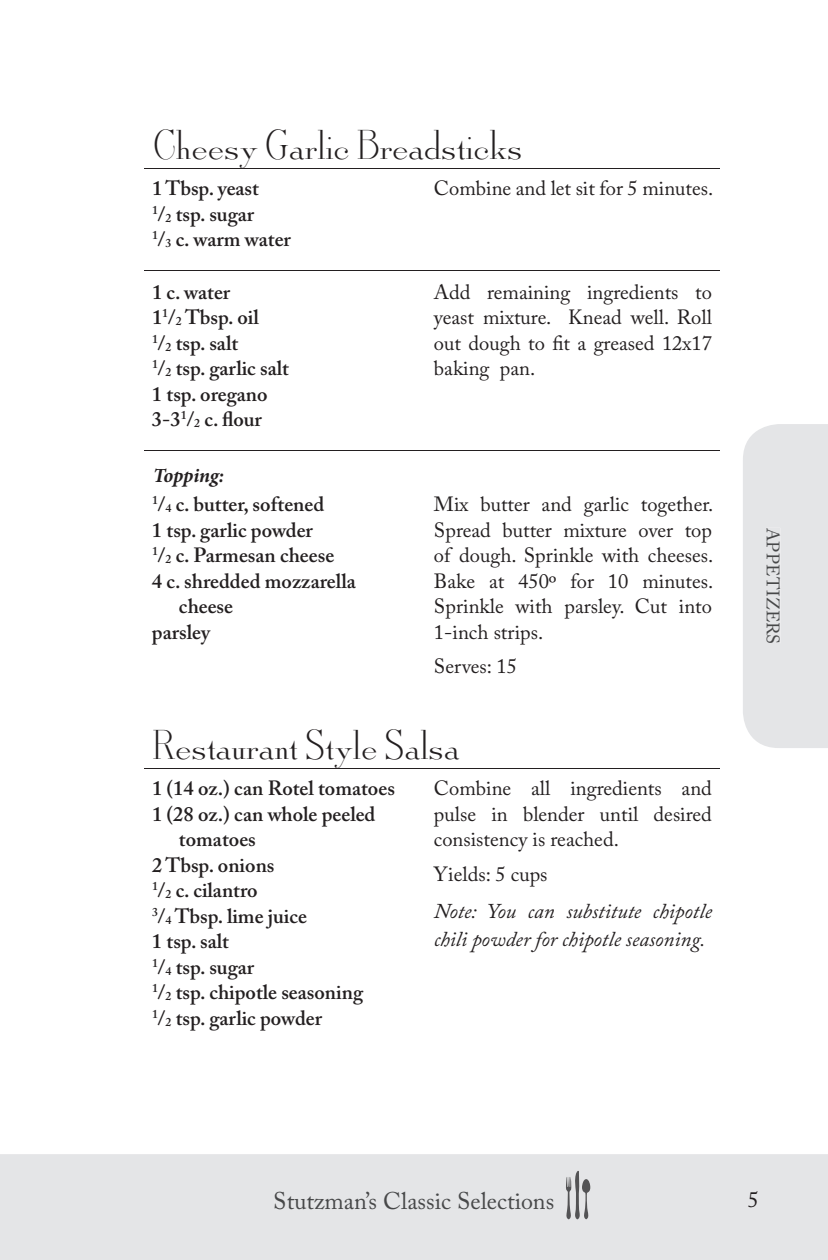
<style>
.page{position:relative;width:828px;height:1260px;background:#fff}
.page>*{position:absolute;margin:0;border:0;box-sizing:border-box;transform-origin:0 0}
.t1{font:40px "AT Sackers Solid Antique Roman";color:#231f20}
.t2{font:24px "Adobe Caslon Pro";color:#474849}
.t3{font:22px "Adobe Caslon Pro";color:#231f20}
.t4{font:italic 21px/28px "Adobe Caslon Pro";color:#231f20}
.t5{font:600 20.4px/25.6px "Adobe Caslon Pro";color:#231f20}
.t6{font:20.4px/25.6px "Adobe Caslon Pro";color:#231f20;text-align:justify}
.t7{font:italic 700 20px "Minion Pro";letter-spacing:-.005em;color:#231f20}
.t8{font:18px "Adobe Caslon Pro";letter-spacing:.015em;color:#474849}
.s1{font-size:12px}
</style>
<div class="page">
<div style="left:0;top:1154px;width:828px;height:106px;background:#e4e5e7"></div>
<div style="left:275px;top:1191px;width:278px;height:18px;background:#e4e5e7"></div>
<svg style="left:566px;top:1171px;width:24px;height:48px"></svg>
<div style="left:743px;top:424px;width:85px;height:324px;background:#e4e5e7"></div>
<div style="left:767px;top:528px;width:13px;height:115px;background:#e4e5e7"></div>
<hr style="left:144px;top:168px;width:576px;height:1px;background:#231f20">
<hr style="left:144px;top:769px;width:576px;height:1px;background:#231f20">
<hr style="left:144px;top:270px;width:576px;height:1px;background:#231f20">
<hr style="left:144px;top:450px;width:576px;height:1px;background:#231f20">
<h1 class="t1" style="left:153px;top:121px;width:371px">Cheesy Garlic Breadsticks</h1>
<p class="t5" style="left:152px;top:175px;width:140px">1 Tbsp. yeast<br><sup>1</sup> / <span class="s1">2</span> tsp. sugar<br><sup>1</sup> / <span class="s1">3</span> c. warm water</p>
<p class="t6" style="left:434px;top:175px;width:281px">Combine and let sit for 5 minutes.</p>
<p class="t5" style="left:152px;top:279px;width:138px">1 c. water<br>1 <sup>1</sup> / <span class="s1">2</span> Tbsp. oil<br><sup>1</sup> / <span class="s1">2</span> tsp. salt<br><sup>1</sup> / <span class="s1">2</span> tsp. garlic salt<br>1 tsp. oregano<br>3-3 <sup>1</sup> / <span class="s1">2</span> c. flour</p>
<p class="t6" style="left:434px;top:279px;width:280px">Add remaining ingredients to yeast mixture. Knead well. Roll out dough to fit a greased 12x17 baking pan.</p>
<p class="t7" style="left:153px;top:464px;width:73px">Topping:</p>
<p class="t5" style="left:152px;top:491px;width:174px"><sup>1</sup> / <span class="s1">4</span> c. butter, softened</p>
<p class="t5" style="left:152px;top:517px;width:162px">1 tsp. garlic powder</p>
<p class="t5" style="left:152px;top:542px;width:184px"><sup>1</sup> / <span class="s1">2</span> c. Parmesan cheese</p>
<p class="t5" style="left:152px;top:568px;width:205px">4 c. shredded mozzarella</p>
<p class="t5" style="left:179px;top:593px;width:56px">cheese</p>
<p class="t5" style="left:152px;top:619px;width:60px">parsley</p>
<p class="t6" style="left:434px;top:491px;width:281px">Mix butter and garlic together.<br>Spread butter mixture over top of dough. Sprinkle with cheeses.<br>Bake at 450º for 10 minutes.<br>Sprinkle with parsley. Cut into 1-inch strips.</p>
<p class="t6" style="left:434px;top:653px;width:85px">Serves: 15</p>
<h1 class="t1" style="left:153px;top:721px;width:308px">Restaurant Style Salsa</h1>
<p class="t5" style="left:152px;top:775px;width:244px">1 (14 oz.) can Rotel tomatoes</p>
<p class="t5" style="left:152px;top:801px;width:225px">1 (28 oz.) can whole peeled</p>
<p class="t5" style="left:179px;top:826px;width:78px">tomatoes</p>
<p class="t5" style="left:152px;top:852px;width:124px">2 Tbsp. onions</p>
<p class="t5" style="left:152px;top:877px;width:107px"><sup>1</sup> / <span class="s1">2</span> c. cilantro</p>
<p class="t5" style="left:152px;top:903px;width:157px"><sup>3</sup> / <span class="s1">4</span> Tbsp. lime juice</p>
<p class="t5" style="left:152px;top:928px;width:78px">1 tsp. salt</p>
<p class="t5" style="left:152px;top:954px;width:104px"><sup>1</sup> / <span class="s1">4</span> tsp. sugar</p>
<p class="t5" style="left:152px;top:979px;width:213px"><sup>1</sup> / <span class="s1">2</span> tsp. chipotle seasoning</p>
<p class="t5" style="left:152px;top:1005px;width:172px"><sup>1</sup> / <span class="s1">2</span> tsp. garlic powder</p>
<p class="t6" style="left:434px;top:775px;width:280px">Combine all ingredients and pulse in blender until desired consistency is reached.</p>
<p class="t6" style="left:434px;top:861px;width:115px">Yields: 5 cups</p>
<p class="t4" style="left:434px;top:897px;width:280px">Note: You can substitute chipotle chili powder for chipotle seasoning.</p>
<p class="t8" style="left:784px;top:528px;width:118px;rotate:90deg">APPETIZERS</p>
<p class="t2" style="left:273px;top:1186px;width:282px">Stutzman’s Classic Selections</p>
<p class="t3" style="left:748px;top:1187px;width:12px">5</p>
</div>
